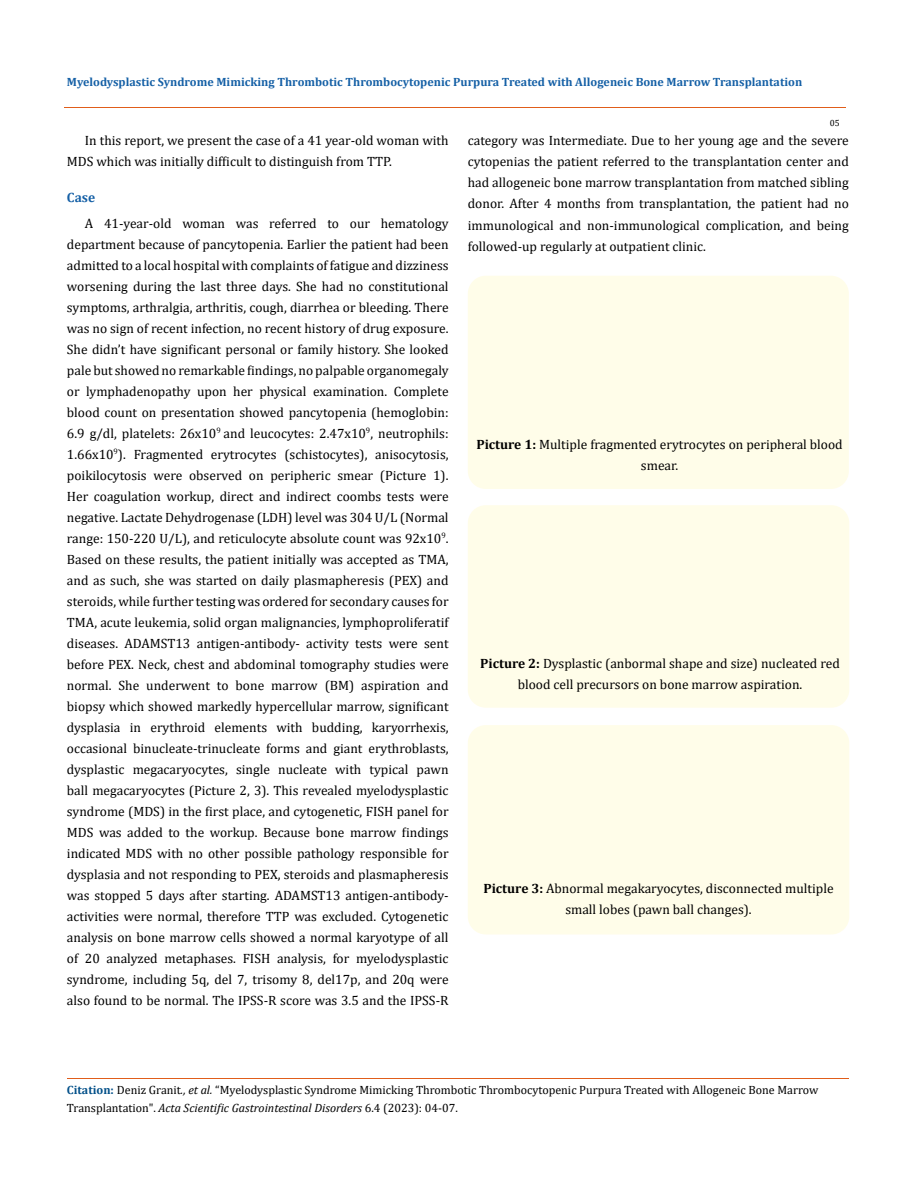
<style>
.page{position:relative;width:917px;height:1188px;background:#fff}
.page>*{position:absolute;margin:0;border:0;box-sizing:border-box;transform-origin:0 0}
.t1{font:13.5px/21px "Cambria";color:#000;text-align:center}
.t2{font:700 13.5px "Cambria";color:#1560a6}
.t3{font:12px/18px "Cambria";color:#000}
.t4{font:700 12px "Cambria";color:#1560a6}
.t5{font:9px "Cambria";color:#000}
.s1{font-weight:700}
.s2{font-weight:700;color:#035089}
.s3{font-style:italic}
</style>
<div class="page">
<div style="left:468px;top:276px;width:380px;height:213px;background:#fffde9;border-radius:18px"></div>
<div style="left:468px;top:505px;width:381px;height:203px;background:#fffde9;border-radius:18px"></div>
<div style="left:468px;top:725px;width:381px;height:209px;background:#fffde9;border-radius:18px"></div>
<hr style="left:64px;top:108px;width:781px;height:1px;background:#e05d1a">
<hr style="left:67px;top:1078px;width:781px;height:1px;background:#e05d1a">
<p class="t4" style="left:67px;top:73px;width:736px">Myelodysplastic Syndrome Mimicking Thrombotic Thrombocytopenic Purpura Treated with Allogeneic Bone Marrow Transplantation</p>
<p class="t5" style="left:829px;top:118px;width:11px">05</p>
<p class="t1" style="left:67px;top:130px;width:383px;text-align:left;text-indent:18px">In this report, we present the case of a 41 year-old woman with<br>MDS which was initially difficult to distinguish from TTP.</p>
<p class="t2" style="left:67px;top:188px;width:30px">Case</p>
<p class="t1" style="left:67px;top:213px;width:383px;text-align:justify;text-indent:18px">A 41-year-old woman was referred to our hematology department because of pancytopenia. Earlier the patient had been admitted to a local hospital with complaints of fatigue and dizziness worsening during the last three days. She had no constitutional symptoms, arthralgia, arthritis, cough, diarrhea or bleeding. There was no sign of recent infection, no recent history of drug exposure.<br>She didn’t have significant personal or family history. She looked pale but showed no remarkable findings, no palpable organomegaly or lymphadenopathy upon her physical examination. Complete blood count on presentation showed pancytopenia (hemoglobin:<br>6.9 g/dl, platelets: 26x10<sup>9</sup> and leucocytes: 2.47x10<sup>9</sup>, neutrophils:<br>1.66x10<sup>9</sup>). Fragmented erytrocytes (schistocytes), anisocytosis, poikilocytosis were observed on peripheric smear (Picture 1).<br>Her coagulation workup, direct and indirect coombs tests were negative. Lactate Dehydrogenase (LDH) level was 304 U/L (Normal range: 150-220 U/L), and reticulocyte absolute count was 92x10<sup>9</sup>.<br>Based on these results, the patient initially was accepted as TMA, and as such, she was started on daily plasmapheresis (PEX) and steroids, while further testing was ordered for secondary causes for TMA, acute leukemia, solid organ malignancies, lymphoproliferatif diseases. ADAMST13 antigen-antibody- activity tests were sent before PEX. Neck, chest and abdominal tomography studies were normal. She underwent to bone marrow (BM) aspiration and biopsy which showed markedly hypercellular marrow, significant dysplasia in erythroid elements with budding, karyorrhexis, occasional binucleate-trinucleate forms and giant erythroblasts, dysplastic megacaryocytes, single nucleate with typical pawn ball megacaryocytes (Picture 2, 3). This revealed myelodysplastic syndrome (MDS) in the first place, and cytogenetic, FISH panel for MDS was added to the workup. Because bone marrow findings indicated MDS with no other possible pathology responsible for dysplasia and not responding to PEX, steroids and plasmapheresis was stopped 5 days after starting. ADAMST13 antigen-antibody&shy;activities were normal, therefore TTP was excluded. Cytogenetic analysis on bone marrow cells showed a normal karyotype of all of 20 analyzed metaphases. FISH analysis, for myelodysplastic syndrome, including 5q, del 7, trisomy 8, del17p, and 20q were also found to be normal. The IPSS-R score was 3.5 and the IPSS-R</p>
<p class="t1" style="left:468px;top:130px;width:382px;text-align:justify">category was Intermediate. Due to her young age and the severe cytopenias the patient referred to the transplantation center and had allogeneic bone marrow transplantation from matched sibling donor. After 4 months from transplantation, the patient had no immunological and non-immunological complication, and being followed-up regularly at outpatient clinic.</p>
<p class="t1" style="left:476px;top:434px;width:368px"><span class="s1">Picture 1:</span> Multiple fragmented erytrocytes on peripheral blood smear.</p>
<p class="t1" style="left:480px;top:653px;width:361px"><span class="s1">Picture 2:</span> Dysplastic (anbormal shape and size) nucleated red blood cell precursors on bone marrow aspiration.</p>
<p class="t1" style="left:483px;top:878px;width:352px"><span class="s1">Picture 3:</span> Abnormal megakaryocytes, disconnected multiple small lobes (pawn ball changes).</p>
<p class="t3" style="left:67px;top:1081px;width:753px"><span class="s2">Citation:</span> Deniz Granit<span class="s3">., et al.</span> “Myelodysplastic Syndrome Mimicking Thrombotic Thrombocytopenic Purpura Treated with Allogeneic Bone Marrow<br>Transplantation". <span class="s3">Acta Scientific Gastrointestinal Disorders</span> 6.4 (2023): 04-07.</p>
</div>
